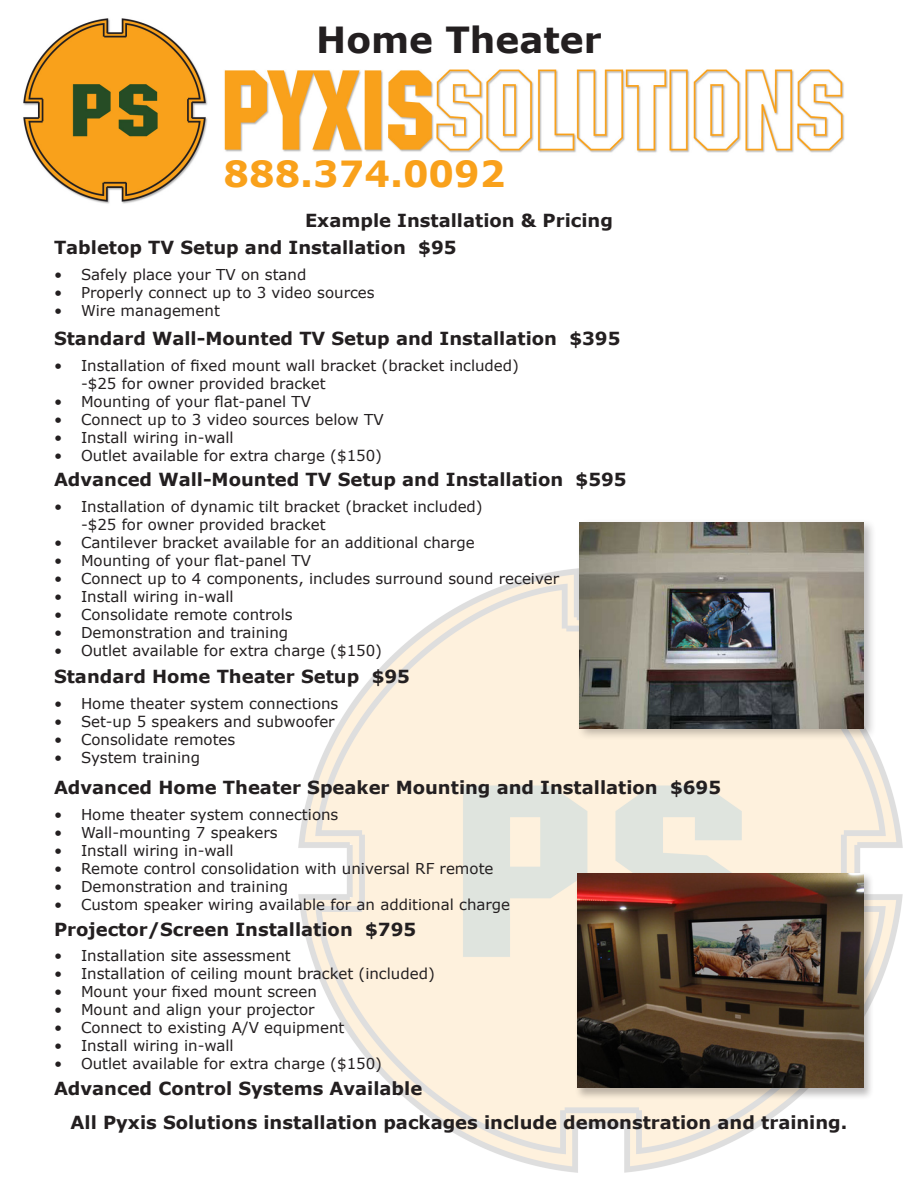
<style>
.page{position:relative;width:918px;height:1188px;background:#fff}
.page>*{position:absolute;margin:0;border:0;box-sizing:border-box;transform-origin:0 0}
.t1{font:700 36px "Verdana";color:#f9a11b}
.t2{font:700 36px "Verdana";color:#231f20}
.t3{font:700 18px "Verdana";color:#231f20}
.t4{font:15px/18px "Verdana";color:#231f20}
</style>
<div class="page">
<img style="left:23px;top:18px;width:822px;height:186px">
<div style="left:576px;top:518px;width:307px;height:229px;background:#231f20;opacity:.3"></div>
<img style="left:580px;top:522px;width:283px;height:206px">
<div style="left:574px;top:872px;width:306px;height:234px;background:#231f20;opacity:.3"></div>
<img style="left:578px;top:873px;width:286px;height:215px">
<p class="t2" style="left:316px;top:15px;width:287px">Home Theater</p>
<p class="t1" style="left:224px;top:148px;width:283px">888.374.0092</p>
<p class="t3" style="left:305px;top:208px;width:309px">Example Installation &amp; Pricing</p>
<p class="t3" style="left:54px;top:235px;width:404px">Tabletop TV Setup and Installation $95</p>
<p class="t4" style="left:54px;top:265px;width:254px">• Safely place your TV on stand</p>
<p class="t4" style="left:54px;top:283px;width:322px">• Properly connect up to 3 video sources</p>
<p class="t4" style="left:54px;top:301px;width:167px">• Wire management</p>
<p class="t3" style="left:54px;top:326px;width:568px">Standard Wall-Mounted TV Setup and Installation $395</p>
<p class="t4" style="left:81px;top:356px;width:440px;text-indent:-27px">• Installation of fixed mount wall bracket (bracket included) -$25 for owner provided bracket</p>
<p class="t4" style="left:54px;top:392px;width:259px">• Mounting of your flat-panel TV</p>
<p class="t4" style="left:54px;top:410px;width:331px">• Connect up to 3 video sources below TV</p>
<p class="t4" style="left:54px;top:428px;width:181px">• Install wiring in-wall</p>
<p class="t4" style="left:54px;top:446px;width:330px">• Outlet available for extra charge ($150)</p>
<p class="t3" style="left:54px;top:467px;width:574px">Advanced Wall-Mounted TV Setup and Installation $595</p>
<p class="t4" style="left:81px;top:497px;width:403px;text-indent:-27px">• Installation of dynamic tilt bracket (bracket included) -$25 for owner provided bracket</p>
<p class="t4" style="left:54px;top:533px;width:422px">• Cantilever bracket available for an additional charge</p>
<p class="t4" style="left:54px;top:551px;width:259px">• Mounting of your flat-panel TV</p>
<p class="t4" style="left:54px;top:569px;width:507px">• Connect up to 4 components, includes surround sound receiver</p>
<p class="t4" style="left:54px;top:587px;width:181px">• Install wiring in-wall</p>
<p class="t4" style="left:54px;top:605px;width:240px">• Consolidate remote controls</p>
<p class="t4" style="left:54px;top:623px;width:236px">• Demonstration and training</p>
<p class="t4" style="left:54px;top:641px;width:330px">• Outlet available for extra charge ($150)</p>
<p class="t3" style="left:54px;top:664px;width:358px">Standard Home Theater Setup $95</p>
<p class="t4" style="left:54px;top:694px;width:286px">• Home theater system connections</p>
<p class="t4" style="left:54px;top:712px;width:282px">• Set-up 5 speakers and subwoofer</p>
<p class="t4" style="left:54px;top:730px;width:183px">• Consolidate remotes</p>
<p class="t4" style="left:54px;top:748px;width:148px">• System training</p>
<p class="t3" style="left:54px;top:775px;width:669px">Advanced Home Theater Speaker Mounting and Installation $695</p>
<p class="t4" style="left:54px;top:805px;width:286px">• Home theater system connections</p>
<p class="t4" style="left:54px;top:823px;width:225px">• Wall-mounting 7 speakers</p>
<p class="t4" style="left:54px;top:841px;width:181px">• Install wiring in-wall</p>
<p class="t4" style="left:54px;top:859px;width:441px">• Remote control consolidation with universal RF remote</p>
<p class="t4" style="left:54px;top:877px;width:236px">• Demonstration and training</p>
<p class="t4" style="left:54px;top:895px;width:458px">• Custom speaker wiring available for an additional charge</p>
<p class="t3" style="left:54px;top:916px;width:364px">Projector/Screen Installation $795</p>
<p class="t4" style="left:54px;top:947px;width:238px">• Installation site assessment</p>
<p class="t4" style="left:54px;top:965px;width:382px">• Installation of ceiling mount bracket (included)</p>
<p class="t4" style="left:54px;top:983px;width:264px">• Mount your fixed mount screen</p>
<p class="t4" style="left:54px;top:1001px;width:262px">• Mount and align your projector</p>
<p class="t4" style="left:54px;top:1019px;width:292px">• Connect to existing A/V equipment</p>
<p class="t4" style="left:54px;top:1037px;width:181px">• Install wiring in-wall</p>
<p class="t4" style="left:54px;top:1055px;width:330px">• Outlet available for extra charge ($150)</p>
<p class="t3" style="left:54px;top:1076px;width:370px">Advanced Control Systems Available</p>
<p class="t3" style="left:71px;top:1109px;width:778px">All Pyxis Solutions installation packages include demonstration and training.</p>
</div>
